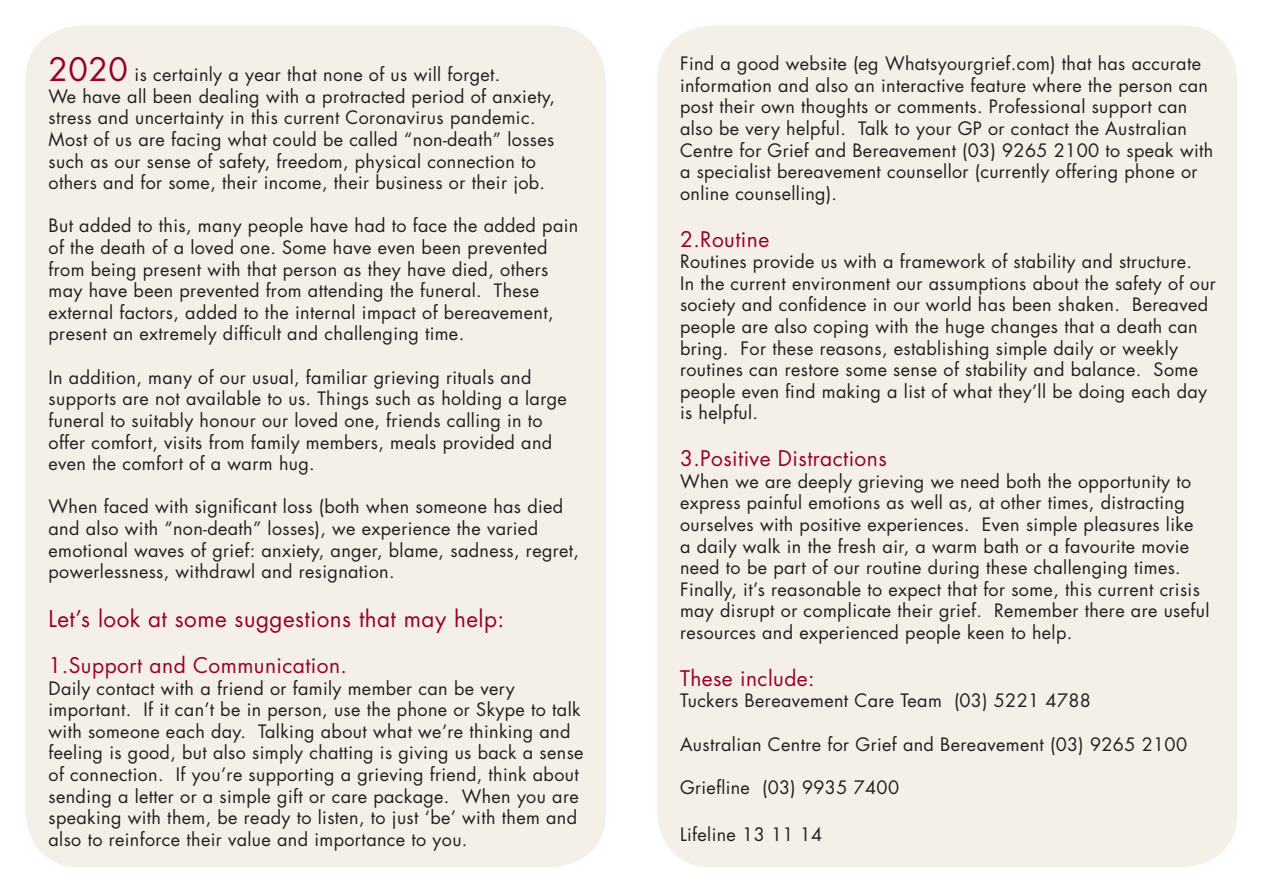
<style>
.page{position:relative;width:1263px;height:893px;background:#fff}
.page>*{position:absolute;margin:0;border:0;box-sizing:border-box;transform-origin:0 0}
.t1{font:22.5px "Futura Std";letter-spacing:.02em;color:#98012d}
.t2{font:21px "Futura Std";letter-spacing:.02em;color:#98012d}
.t3{font:18px/21.6px "Futura Std";letter-spacing:.02em;color:#231f20}
.s1{font-size:31.5px;color:#98012d}
</style>
<div class="page">
<div style="left:657px;top:26px;width:580px;height:841px;background:#f4f0e8;border-radius:55px"></div>
<div style="left:26px;top:26px;width:580px;height:841px;background:#f4f0e8;border-radius:55px"></div>
<p class="t3" style="left:49px;top:64px;width:453px"><span class="s1">2020</span> is certainly a year that none of us will forget.</p>
<p class="t3" style="left:49px;top:86px;width:508px">We have all been dealing with a protracted period of anxiety, stress and uncertainty in this current Coronavirus pandemic.<br>Most of us are facing what could be called “non-death” losses such as our sense of safety, freedom, physical connection to others and for some, their income, their business or their job.</p>
<p class="t3" style="left:49px;top:215px;width:531px">But added to this, many people have had to face the added pain of the death of a loved one. Some have even been prevented from being present with that person as they have died, others may have been prevented from attending the funeral. These external factors, added to the internal impact of bereavement, present an extremely difficult and challenging time.</p>
<p class="t3" style="left:49px;top:366px;width:520px">In addition, many of our usual, familiar grieving rituals and supports are not available to us. Things such as holding a large funeral to suitably honour our loved one, friends calling in to offer comfort, visits from family members, meals provided and even the comfort of a warm hug.</p>
<p class="t3" style="left:49px;top:496px;width:532px">When faced with significant loss (both when someone has died and also with “non-death” losses), we experience the varied emotional waves of grief: anxiety, anger, blame, sadness, regret, powerlessness, withdrawl and resignation.</p>
<p class="t1" style="left:49px;top:604px;width:457px">Let’s look at some suggestions that may help:</p>
<p class="t2" style="left:49px;top:652px;width:300px">1.Support and Communication.</p>
<p class="t3" style="left:49px;top:677px;width:536px">Daily contact with a friend or family member can be very important. If it can’t be in person, use the phone or Skype to talk with someone each day. Talking about what we’re thinking and feeling is good, but also simply chatting is giving us back a sense of connection. If you’re supporting a grieving friend, think about sending a letter or a simple gift or care package. When you are speaking with them, be ready to listen, to just ‘be’ with them and also to reinforce their value and importance to you.</p>
<p class="t3" style="left:680px;top:53px;width:535px">Find a good website (eg Whatsyourgrief.com) that has accurate information and also an interactive feature where the person can post their own thoughts or comments. Professional support can also be very helpful. Talk to your GP or contact the Australian Centre for Grief and Bereavement (03) 9265 2100 to speak with a specialist bereavement counsellor (currently offering phone or online counselling).</p>
<p class="t2" style="left:680px;top:225px;width:91px">2.Routine</p>
<p class="t3" style="left:680px;top:251px;width:537px">Routines provide us with a framework of stability and structure.<br>In the current environment our assumptions about the safety of our society and confidence in our world has been shaken. Bereaved people are also coping with the huge changes that a death can bring. For these reasons, establishing simple daily or weekly routines can restore some sense of stability and balance. Some people even find making a list of what they’ll be doing each day is helpful.</p>
<p class="t2" style="left:680px;top:445px;width:208px">3.Positive Distractions</p>
<p class="t3" style="left:680px;top:471px;width:515px">When we are deeply grieving we need both the opportunity to express painful emotions as well as, at other times, distracting ourselves with positive experiences. Even simple pleasures like a daily walk in the fresh air, a warm bath or a favourite movie need to be part of our routine during these challenging times.</p>
<p class="t3" style="left:680px;top:579px;width:531px">Finally, it’s reasonable to expect that for some, this current crisis may disrupt or complicate their grief. Remember there are useful resources and experienced people keen to help.</p>
<p class="t2" style="left:680px;top:665px;width:136px">These include:</p>
<p class="t3" style="left:680px;top:690px;width:412px">Tuckers Bereavement Care Team (03) 5221 4788</p>
<p class="t3" style="left:680px;top:733px;width:509px">Australian Centre for Grief and Bereavement (03) 9265 2100</p>
<p class="t3" style="left:680px;top:777px;width:221px">Griefline (03) 9935 7400</p>
<p class="t3" style="left:680px;top:823px;width:144px">Lifeline 13 11 14</p>
</div>
